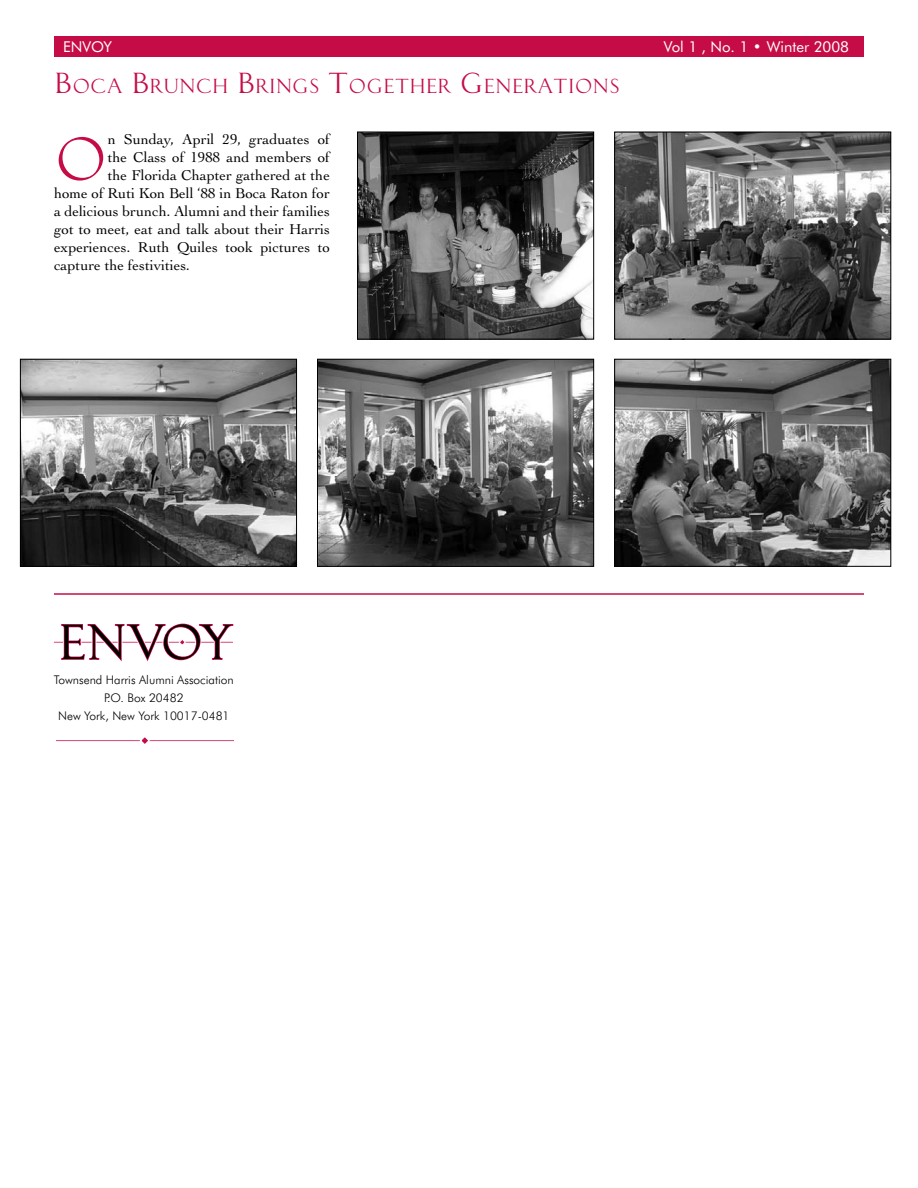
<style>
.page{position:relative;width:918px;height:1188px;background:#fff}
.page>*{position:absolute;margin:0;border:0;box-sizing:border-box;transform-origin:0 0}
.t1{font:56.7px "AI Geometrica Titling";color:#c60c46}
.t2{font:18.9px "AI Geometrica Titling";color:#c60c46}
.t3{font:15px "Cochin";color:#000}
.t4{font:15px "Futura BT";color:#fff}
.t5{font:300 12px/18px "Futura BT";color:#000;text-align:center}
.s1{font-size:27px}
</style>
<div class="page">
<div style="left:54px;top:36px;width:810px;height:21px;background:#c60c46"></div>
<img style="left:616px;top:361px;width:273px;height:204px">
<div style="left:614px;top:359px;width:277px;height:208px;border:1px solid #000"></div>
<img style="left:319px;top:361px;width:273px;height:204px">
<div style="left:317px;top:359px;width:277px;height:208px;border:1px solid #000"></div>
<img style="left:22px;top:361px;width:273px;height:204px">
<div style="left:20px;top:359px;width:277px;height:208px;border:1px solid #000"></div>
<img style="left:616px;top:134px;width:273px;height:203px">
<div style="left:614px;top:132px;width:277px;height:207px;border:1px solid #000"></div>
<img style="left:359px;top:134px;width:233px;height:203px">
<div style="left:357px;top:132px;width:237px;height:207px;border:1px solid #000"></div>
<hr style="left:54px;top:593px;width:810px;height:2px;background:#c60c46">
<hr style="left:54px;top:642px;width:179px;height:1px;background:#d44974">
<svg style="left:59px;top:623px;width:175px;height:39px"></svg>
<hr style="left:56px;top:740px;width:177px;height:1px;background:#d44974">
<svg style="left:139px;top:737px;width:12px;height:7px"></svg>
<p class="t4" style="left:63px;top:38px;width:50px">ENVOY</p>
<p class="t4" style="left:664px;top:38px;width:187px">Vol 1 , No. 1 • Winter 2008</p>
<p class="t2" style="left:54px;top:74px;width:568px"><span class="s1">B</span>OCA <span class="s1">B</span>RUNCH <span class="s1">B</span>RINGS <span class="s1">T</span>OGETHER <span class="s1">G</span>ENERATIONS</p>
<h1 class="t1" style="left:54px;top:123px;width:55px">O</h1>
<p class="t3" style="left:108px;top:131px;width:224px">n Sunday, April 29, graduates of</p>
<p class="t3" style="left:108px;top:149px;width:224px">the Class of 1988 and members of</p>
<p class="t3" style="left:108px;top:167px;width:224px">the Florida Chapter gathered at the</p>
<p class="t3" style="left:54px;top:185px;width:277px">home of Ruti Kon Bell ‘88 in Boca Raton for</p>
<p class="t3" style="left:54px;top:203px;width:277px">a delicious brunch. Alumni and their families</p>
<p class="t3" style="left:54px;top:221px;width:277px">got to meet, eat and talk about their Harris</p>
<p class="t3" style="left:54px;top:239px;width:277px">experiences. Ruth Quiles took pictures to</p>
<p class="t3" style="left:54px;top:257px;width:137px">capture the festivities.</p>
<p class="t5" style="left:54px;top:671px;width:181px">Townsend Harris Alumni Association<br>P.O. Box 20482<br>New York, New York 10017-0481</p>
</div>
